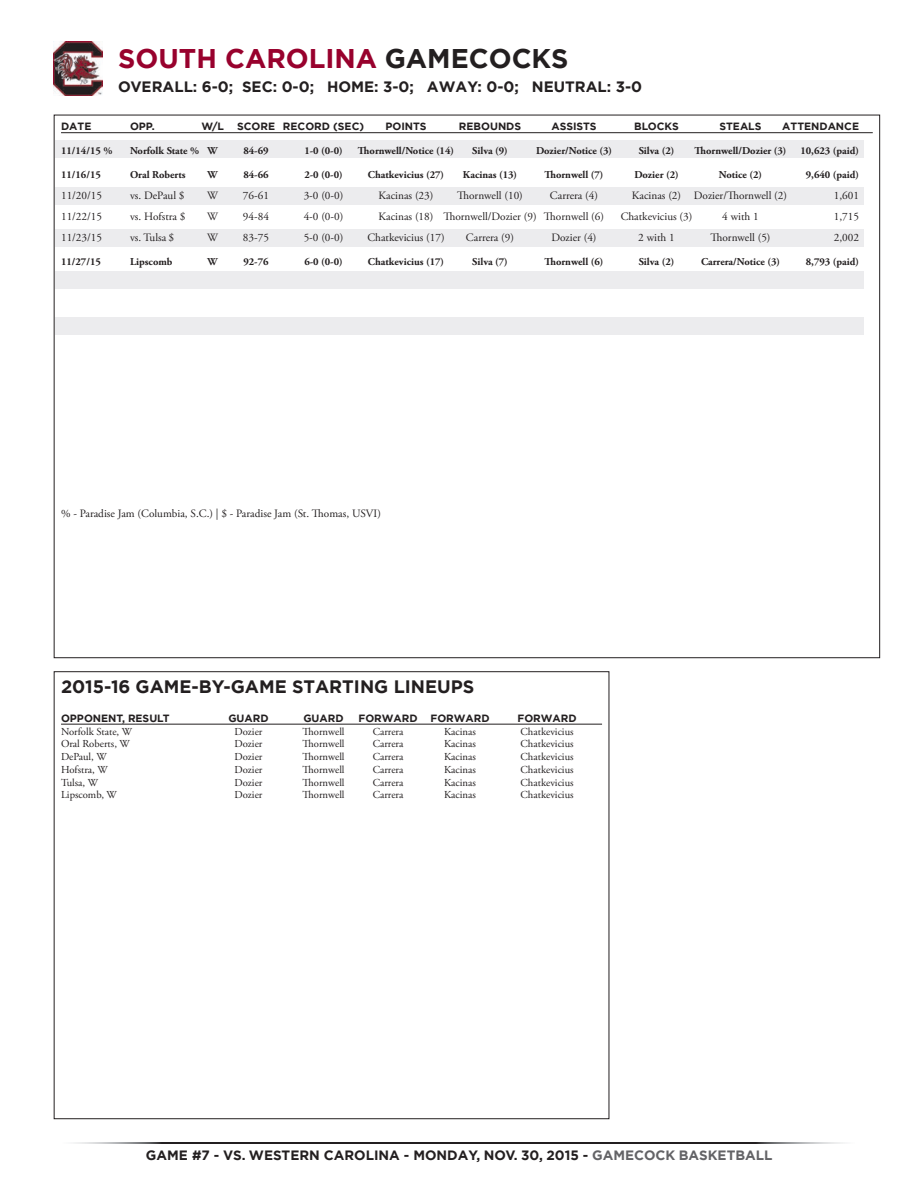
<style>
.page{position:relative;width:918px;height:1188px;background:#fff}
.page>*{position:absolute;margin:0;border:0;box-sizing:border-box;transform-origin:0 0}
.t1{font:700 27px "Gotham";color:#98012d}
.t2{font:700 18px "Gotham";color:#231f20}
.t3{font:700 15px "Gotham";color:#231f20}
.t4{font:700 13.5px "Gotham";color:#231f20}
.t5{font:11.25px "Adobe Garamond Pro";color:#231f20}
.t6{font:10.65px "Adobe Garamond Pro";color:#231f20}
.t7{font:700 10.5px "Adobe Garamond Pro";color:#231f20}
.t8{font:700 10.5px "Gotham";color:#231f20}
.s1{color:#231f20}
.s2{color:#fff}
.s3{color:#636366}
</style>
<div class="page">
<img style="left:74px;top:1142px;width:769px;height:2px">
<div style="left:55px;top:141px;width:809px;height:17px;background:#ececee"></div>
<div style="left:55px;top:187px;width:809px;height:17px;background:#ececee"></div>
<div style="left:55px;top:229px;width:809px;height:17px;background:#ececee"></div>
<div style="left:55px;top:271px;width:809px;height:17px;background:#ececee"></div>
<div style="left:55px;top:318px;width:809px;height:17px;background:#ececee"></div>
<hr style="left:61px;top:132px;width:812px;height:1px;background:#231f20">
<hr style="left:61px;top:724px;width:541px;height:1px;background:#231f20">
<img style="left:54px;top:41px;width:49px;height:54px">
<h1 class="t1" style="left:118px;top:41px;width:452px">SOUTH CAROLINA <span class="s1">GAMECOCKS</span></h1>
<h3 class="t3" style="left:118px;top:77px;width:525px">OVERALL: 6-0; SEC: 0-0; HOME: 3-0; AWAY: 0-0; NEUTRAL: 3-0</h3>
<p class="t8" style="left:61px;top:120px;width:32px">DATE</p>
<p class="t8" style="left:130px;top:120px;width:26px">OPP.</p>
<p class="t8" style="left:201px;top:120px;width:164px">W/L SCORE RECORD (SEC)</p>
<p class="t8" style="left:385px;top:120px;width:43px">POINTS</p>
<p class="t8" style="left:459px;top:120px;width:64px">REBOUNDS</p>
<p class="t8" style="left:552px;top:120px;width:47px">ASSISTS</p>
<p class="t8" style="left:634px;top:120px;width:46px">BLOCKS</p>
<p class="t8" style="left:720px;top:120px;width:43px">STEALS</p>
<p class="t8" style="left:782px;top:120px;width:78px">ATTENDANCE</p>
<p class="t7" style="left:61px;top:145px;width:53px">11/14/15 %</p>
<p class="t7" style="left:130px;top:145px;width:89px">Norfolk State % W</p>
<p class="t7" style="left:243px;top:145px;width:27px">84-69</p>
<p class="t7" style="left:304px;top:145px;width:40px">1-0 (0-0)</p>
<p class="t7" style="left:358px;top:145px;width:98px">Thornwell/Notice (14)</p>
<p class="t7" style="left:472px;top:145px;width:37px">Silva (9)</p>
<p class="t7" style="left:536px;top:145px;width:78px">Dozier/Notice (3)</p>
<p class="t7" style="left:639px;top:145px;width:37px">Silva (2)</p>
<p class="t7" style="left:695px;top:145px;width:93px">Thornwell/Dozier (3)</p>
<p class="t7" style="left:800px;top:145px;width:60px">10,623 (paid)</p>
<p class="t7" style="left:61px;top:169px;width:41px">11/16/15</p>
<p class="t7" style="left:130px;top:169px;width:57px">Oral Roberts</p>
<p class="t7" style="left:208px;top:169px;width:12px">W</p>
<p class="t7" style="left:243px;top:169px;width:27px">84-66</p>
<p class="t7" style="left:304px;top:169px;width:40px">2-0 (0-0)</p>
<p class="t7" style="left:368px;top:169px;width:78px">Chatkevicius (27)</p>
<p class="t7" style="left:463px;top:169px;width:56px">Kacinas (13)</p>
<p class="t7" style="left:545px;top:169px;width:60px">Thornwell (7)</p>
<p class="t7" style="left:634px;top:169px;width:46px">Dozier (2)</p>
<p class="t7" style="left:719px;top:169px;width:45px">Notice (2)</p>
<p class="t7" style="left:806px;top:169px;width:55px">9,640 (paid)</p>
<p class="t5" style="left:61px;top:189px;width:43px">11/20/15</p>
<p class="t5" style="left:130px;top:189px;width:56px">vs. DePaul $</p>
<p class="t5" style="left:207px;top:189px;width:12px">W</p>
<p class="t5" style="left:243px;top:189px;width:28px">76-61</p>
<p class="t5" style="left:304px;top:189px;width:41px">3-0 (0-0)</p>
<p class="t5" style="left:379px;top:189px;width:56px">Kacinas (23)</p>
<p class="t5" style="left:457px;top:189px;width:67px">Thornwell (10)</p>
<p class="t5" style="left:550px;top:189px;width:50px">Carrera (4)</p>
<p class="t5" style="left:632px;top:189px;width:157px">Kacinas (2) Dozier/Thornwell (2)</p>
<p class="t5" style="left:834px;top:189px;width:27px">1,601</p>
<p class="t5" style="left:61px;top:210px;width:43px">11/22/15</p>
<p class="t5" style="left:130px;top:210px;width:57px">vs. Hofstra $</p>
<p class="t5" style="left:207px;top:210px;width:12px">W</p>
<p class="t5" style="left:243px;top:210px;width:28px">94-84</p>
<p class="t5" style="left:304px;top:210px;width:41px">4-0 (0-0)</p>
<p class="t5" style="left:379px;top:210px;width:227px">Kacinas (18) Thornwell/Dozier (9) Thornwell (6)</p>
<p class="t5" style="left:621px;top:210px;width:73px">Chatkevicius (3)</p>
<p class="t5" style="left:722px;top:210px;width:38px">4 with 1</p>
<p class="t5" style="left:834px;top:210px;width:27px">1,715</p>
<p class="t5" style="left:61px;top:231px;width:43px">11/23/15</p>
<p class="t5" style="left:130px;top:231px;width:46px">vs. Tulsa $</p>
<p class="t5" style="left:207px;top:231px;width:12px">W</p>
<p class="t5" style="left:243px;top:231px;width:28px">83-75</p>
<p class="t5" style="left:304px;top:231px;width:41px">5-0 (0-0)</p>
<p class="t5" style="left:367px;top:231px;width:79px">Chatkevicius (17)</p>
<p class="t5" style="left:466px;top:231px;width:50px">Carrera (9)</p>
<p class="t5" style="left:552px;top:231px;width:47px">Dozier (4)</p>
<p class="t5" style="left:638px;top:231px;width:38px">2 with 1</p>
<p class="t5" style="left:711px;top:231px;width:62px">Thornwell (5)</p>
<p class="t5" style="left:834px;top:231px;width:27px">2,002</p>
<p class="t7" style="left:61px;top:256px;width:41px">11/27/15</p>
<p class="t7" style="left:130px;top:256px;width:44px">Lipscomb</p>
<p class="t7" style="left:208px;top:256px;width:12px">W</p>
<p class="t7" style="left:243px;top:256px;width:27px">92-76</p>
<p class="t7" style="left:304px;top:256px;width:40px">6-0 (0-0)</p>
<p class="t7" style="left:368px;top:256px;width:78px">Chatkevicius (17)</p>
<p class="t7" style="left:472px;top:256px;width:37px">Silva (7)</p>
<p class="t7" style="left:545px;top:256px;width:60px">Thornwell (6)</p>
<p class="t7" style="left:639px;top:256px;width:37px">Silva (2)</p>
<p class="t7" style="left:701px;top:256px;width:81px">Carrera/Notice (3)</p>
<p class="t7" style="left:806px;top:256px;width:55px">8,793 (paid)</p>
<p class="t5" style="left:61px;top:507px;width:321px">% - Paradise Jam (Columbia, S.C.) | $ - Paradise Jam (St. Thomas, USVI)</p>
<h2 class="t2" style="left:61px;top:675px;width:420px">2015-16 GAME-BY-GAME STARTING LINEUPS<span class="s2">,</span></h2>
<p class="t8" style="left:61px;top:711px;width:110px">OPPONENT, RESULT</p>
<p class="t8" style="left:228px;top:711px;width:42px">GUARD</p>
<p class="t8" style="left:303px;top:711px;width:42px">GUARD</p>
<p class="t8" style="left:358px;top:711px;width:133px">FORWARD FORWARD</p>
<p class="t8" style="left:517px;top:711px;width:61px">FORWARD</p>
<p class="t6" style="left:61px;top:725px;width:72px">Norfolk State, W</p>
<p class="t6" style="left:235px;top:725px;width:29px">Dozier</p>
<p class="t6" style="left:303px;top:725px;width:44px">Thornwell</p>
<p class="t6" style="left:373px;top:725px;width:32px">Carrera</p>
<p class="t6" style="left:444px;top:725px;width:33px">Kacinas</p>
<p class="t6" style="left:521px;top:725px;width:55px">Chatkevicius</p>
<p class="t6" style="left:61px;top:738px;width:70px">Oral Roberts, W</p>
<p class="t6" style="left:235px;top:738px;width:29px">Dozier</p>
<p class="t6" style="left:303px;top:738px;width:44px">Thornwell</p>
<p class="t6" style="left:373px;top:738px;width:32px">Carrera</p>
<p class="t6" style="left:444px;top:738px;width:33px">Kacinas</p>
<p class="t6" style="left:521px;top:738px;width:55px">Chatkevicius</p>
<p class="t6" style="left:61px;top:750px;width:47px">DePaul, W</p>
<p class="t6" style="left:235px;top:750px;width:29px">Dozier</p>
<p class="t6" style="left:303px;top:750px;width:44px">Thornwell</p>
<p class="t6" style="left:373px;top:750px;width:32px">Carrera</p>
<p class="t6" style="left:444px;top:750px;width:33px">Kacinas</p>
<p class="t6" style="left:521px;top:750px;width:55px">Chatkevicius</p>
<p class="t6" style="left:61px;top:763px;width:48px">Hofstra, W</p>
<p class="t6" style="left:235px;top:763px;width:29px">Dozier</p>
<p class="t6" style="left:303px;top:763px;width:44px">Thornwell</p>
<p class="t6" style="left:373px;top:763px;width:32px">Carrera</p>
<p class="t6" style="left:444px;top:763px;width:33px">Kacinas</p>
<p class="t6" style="left:521px;top:763px;width:55px">Chatkevicius</p>
<p class="t6" style="left:61px;top:776px;width:38px">Tulsa, W</p>
<p class="t6" style="left:235px;top:776px;width:29px">Dozier</p>
<p class="t6" style="left:303px;top:776px;width:44px">Thornwell</p>
<p class="t6" style="left:373px;top:776px;width:32px">Carrera</p>
<p class="t6" style="left:444px;top:776px;width:33px">Kacinas</p>
<p class="t6" style="left:521px;top:776px;width:55px">Chatkevicius</p>
<p class="t6" style="left:61px;top:789px;width:57px">Lipscomb, W</p>
<p class="t6" style="left:235px;top:789px;width:29px">Dozier</p>
<p class="t6" style="left:303px;top:789px;width:44px">Thornwell</p>
<p class="t6" style="left:373px;top:789px;width:32px">Carrera</p>
<p class="t6" style="left:444px;top:789px;width:33px">Kacinas</p>
<p class="t6" style="left:521px;top:789px;width:55px">Chatkevicius</p>
<p class="t4" style="left:146px;top:1147px;width:628px">GAME #7 - VS. WESTERN CAROLINA - MONDAY, NOV. 30, 2015 - <span class="s3">GAMECOCK BASKETBALL</span></p>
</div>
